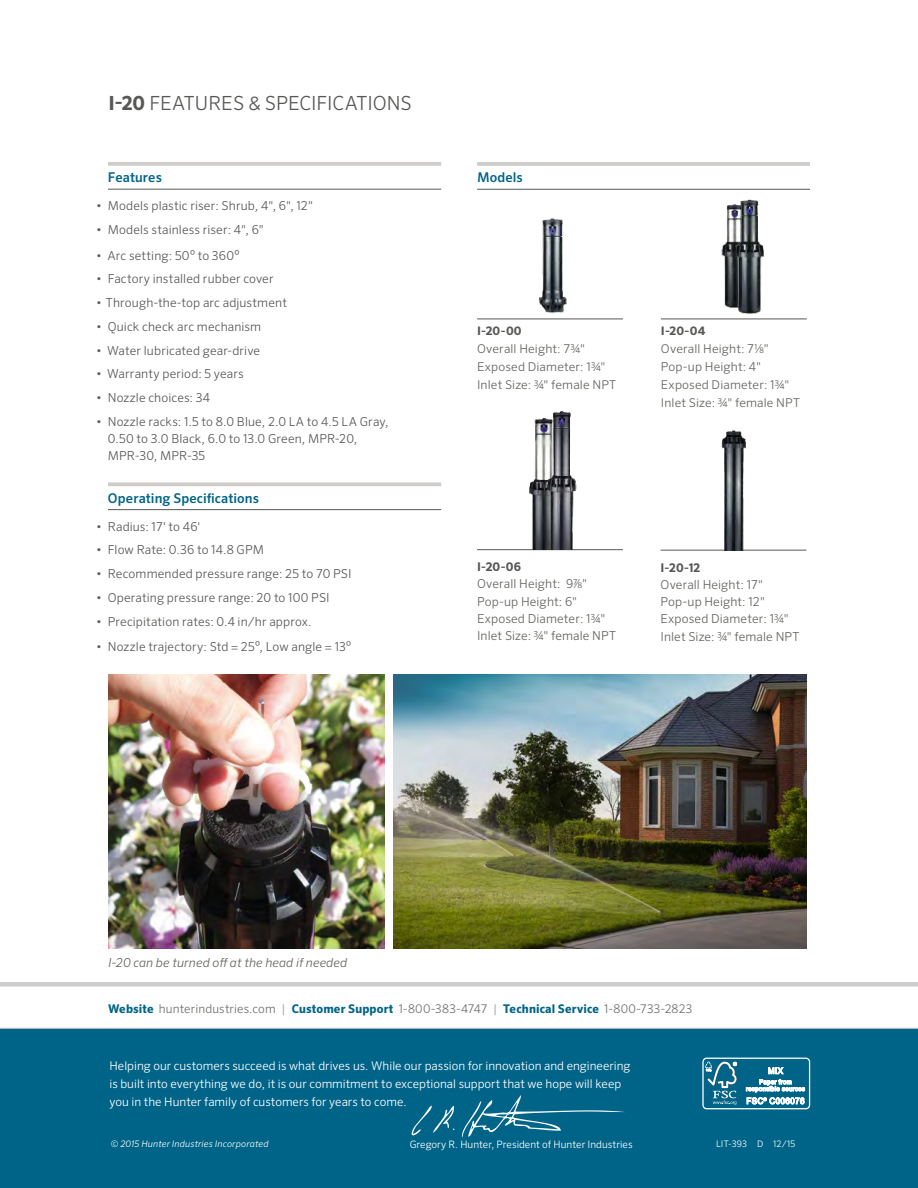
<style>
.page{position:relative;width:918px;height:1188px;background:#fff}
.page>*{position:absolute;margin:0;border:0;box-sizing:border-box;transform-origin:0 0}
.t1{font:300 19.5px "Sero Pro";color:#585956}
.t2{font:500 13.5px "Sero Pro";letter-spacing:.005em;color:#006488}
.t3{font:300 12.3px/17.2px "Sero Pro";letter-spacing:.01em;color:#585956}
.t4{font:300 12.3px/17.2px "Sero Pro";letter-spacing:.01em;color:#646460}
.t5{font:italic 300 12.3px "Sero Pro";letter-spacing:.01em;color:#646460}
.t6{font:300 12.15px/18px "Sero Pro";letter-spacing:.01em;color:#646460}
.t7{font:300 12px/18px "Sero Pro";color:#fff}
.t8{font:300 12px "Sero Pro";letter-spacing:.015em;color:#716f6c}
.t9{font:700 12px "Sero Pro";letter-spacing:.005em;color:#585956}
.t10{font:700 11.7px "Sero Pro";letter-spacing:.01em;color:#585956}
.t11{font:300 10.2px "Sero Pro";color:#fff}
.t12{font:italic 300 9px "Sero Pro";letter-spacing:.02em;color:#fff}
.t13{font:300 9px "Sero Pro";letter-spacing:.02em;color:#fff}
.s1{font-weight:700}
.s2{font-size:14.25px}
.s3{font-size:12.3px}
.s4{font-weight:700;color:#006488}
.s5{color:#9c9896}
</style>
<div class="page">
<div style="left:0;top:982px;width:918px;height:5px;background:#cfcdcb"></div>
<div style="left:0;top:1029px;width:918px;height:159px;background:#006488"></div>
<hr style="left:0;top:1028px;width:918px;height:1px;background:#a7a9ac">
<div style="left:702px;top:1058px;width:108px;height:51px;border:1px solid #fff;border-radius:4px"></div>
<svg style="left:705px;top:1062px;width:32px;height:43px"></svg>
<svg style="left:746px;top:1067px;width:59px;height:25px"></svg>
<svg style="left:747px;top:1098px;width:57px;height:6px"></svg>
<svg style="left:462px;top:1095px;width:163px;height:43px"></svg>
<svg style="left:412px;top:1106px;width:42px;height:30px"></svg>
<svg style="left:108px;top:162px;width:333px;height:4px"></svg>
<hr style="left:108px;top:189px;width:333px;height:1px;background:#585956">
<svg style="left:108px;top:482px;width:333px;height:4px"></svg>
<hr style="left:108px;top:509px;width:333px;height:1px;background:#585956">
<hr style="left:477px;top:549px;width:146px;height:1px;background:#585956">
<hr style="left:477px;top:319px;width:146px;height:1px;background:#585956">
<hr style="left:661px;top:319px;width:146px;height:1px;background:#585956">
<hr style="left:661px;top:550px;width:145px;height:1px;background:#585956">
<hr style="left:477px;top:162px;width:333px;height:4px;background:#cfcdcb">
<hr style="left:477px;top:189px;width:333px;height:1px;background:#585956">
<img style="left:538px;top:218px;width:29px;height:95px">
<img style="left:721px;top:204px;width:13px;height:104px">
<img style="left:734px;top:199px;width:30px;height:115px">
<img style="left:529px;top:418px;width:17px;height:132px">
<img style="left:546px;top:411px;width:31px;height:139px">
<img style="left:719px;top:430px;width:28px;height:120px">
<img style="left:394px;top:674px;width:412px;height:274px">
<img style="left:108px;top:674px;width:276px;height:274px">
<h1 class="t1" style="left:108px;top:91px;width:305px"><span class="s1">I-20</span> FEATURES &amp; SPECIFICATIONS</h1>
<p class="t2" style="left:108px;top:169px;width:55px">Features</p>
<p class="t3" style="left:96px;top:197px;width:218px">• Models plastic riser: Shrub, 4", 6", 12"</p>
<p class="t3" style="left:96px;top:221px;width:169px">• Models stainless riser: 4", 6"</p>
<p class="t3" style="left:96px;top:247px;width:145px">• Arc setting: 50<span class="s2">º</span> to 360<span class="s2">º</span></p>
<p class="t3" style="left:96px;top:270px;width:179px">• Factory installed rubber cover</p>
<p class="t3" style="left:96px;top:294px;width:192px">• Through-the-top arc adjustment</p>
<p class="t3" style="left:96px;top:318px;width:166px">• Quick check arc mechanism</p>
<p class="t3" style="left:96px;top:341px;width:165px">• Water lubricated gear-drive</p>
<p class="t3" style="left:96px;top:365px;width:149px">• Warranty period: 5 years</p>
<p class="t3" style="left:96px;top:389px;width:115px">• Nozzle choices: 34</p>
<p class="t3" style="left:108px;top:413px;width:282px;text-indent:-12px">• Nozzle racks: 1.5 to 8.0 Blue, 2.0 LA to 4.5 LA Gray,<br>0.50 to 3.0 Black, 6.0 to 13.0 Green, MPR-20,<br>MPR-30, MPR-35</p>
<p class="t2" style="left:108px;top:490px;width:152px">Operating Specifications</p>
<p class="t3" style="left:96px;top:518px;width:106px">• Radius: 17' to 46'</p>
<p class="t3" style="left:96px;top:541px;width:169px">• Flow Rate: 0.36 to 14.8 GPM</p>
<p class="t3" style="left:96px;top:565px;width:257px">• Recommended pressure range: 25 to 70 PSI</p>
<p class="t3" style="left:96px;top:589px;width:235px">• Operating pressure range: 20 to 100 PSI</p>
<p class="t3" style="left:96px;top:613px;width:217px">• Precipitation rates: 0.4 in/hr approx.</p>
<p class="t3" style="left:96px;top:638px;width:257px">• Nozzle trajectory: Std = 25<span class="s2">º</span>, Low angle = 13<span class="s2">º</span></p>
<p class="t2" style="left:477px;top:169px;width:47px">Models</p>
<p class="t10" style="left:477px;top:324px;width:46px">I-20-00</p>
<p class="t6" style="left:477px;top:340px;width:141px">Overall Height: 7¾"<br>Exposed Diameter: 1¾"<br>Inlet Size: ¾" female NPT</p>
<p class="t10" style="left:661px;top:324px;width:46px">I-20-04</p>
<p class="t6" style="left:661px;top:340px;width:109px">Overall Height: <span class="s3">7⅛"</span></p>
<p class="t4" style="left:661px;top:358px;width:102px">Pop-up Height: 4"</p>
<p class="t6" style="left:661px;top:376px;width:141px">Exposed Diameter: 1¾"<br>Inlet Size: ¾" female NPT</p>
<p class="t9" style="left:477px;top:560px;width:46px">I-20-06</p>
<p class="t4" style="left:477px;top:575px;width:140px">Overall Height: 9⅞"<br>Pop-up Height: 6"<br>Exposed Diameter: 1¾"<br>Inlet Size: ¾" female NPT</p>
<p class="t9" style="left:661px;top:560px;width:41px">I-20-12</p>
<p class="t4" style="left:661px;top:576px;width:140px">Overall Height: 17"<br>Pop-up Height: 12"<br>Exposed Diameter: 1¾"<br>Inlet Size: ¾" female NPT</p>
<p class="t5" style="left:108px;top:955px;width:240px">I-20 can be turned off at the head if needed</p>
<p class="t8" style="left:108px;top:1001px;width:586px"><span class="s4">Website</span> hunterindustries.com <span class="s5">|</span> <span class="s4">Customer Support</span> 1-800-383-4747 <span class="s5">|</span> <span class="s4">Technical Service</span> 1-800-733-2823</p>
<p class="t7" style="left:110px;top:1056px;width:523px">Helping our customers succeed is what drives us. While our passion for innovation and engineering is built into everything we do, it is our commitment to exceptional support that we hope will keep you in the Hunter family of customers for years to come.</p>
<p class="t12" style="left:111px;top:1138px;width:159px">© 2015 Hunter Industries Incorporated</p>
<p class="t11" style="left:410px;top:1139px;width:224px">Gregory R. Hunter, President of Hunter Industries</p>
<p class="t13" style="left:716px;top:1138px;width:81px">LIT-393 D 12/15</p>
</div>
